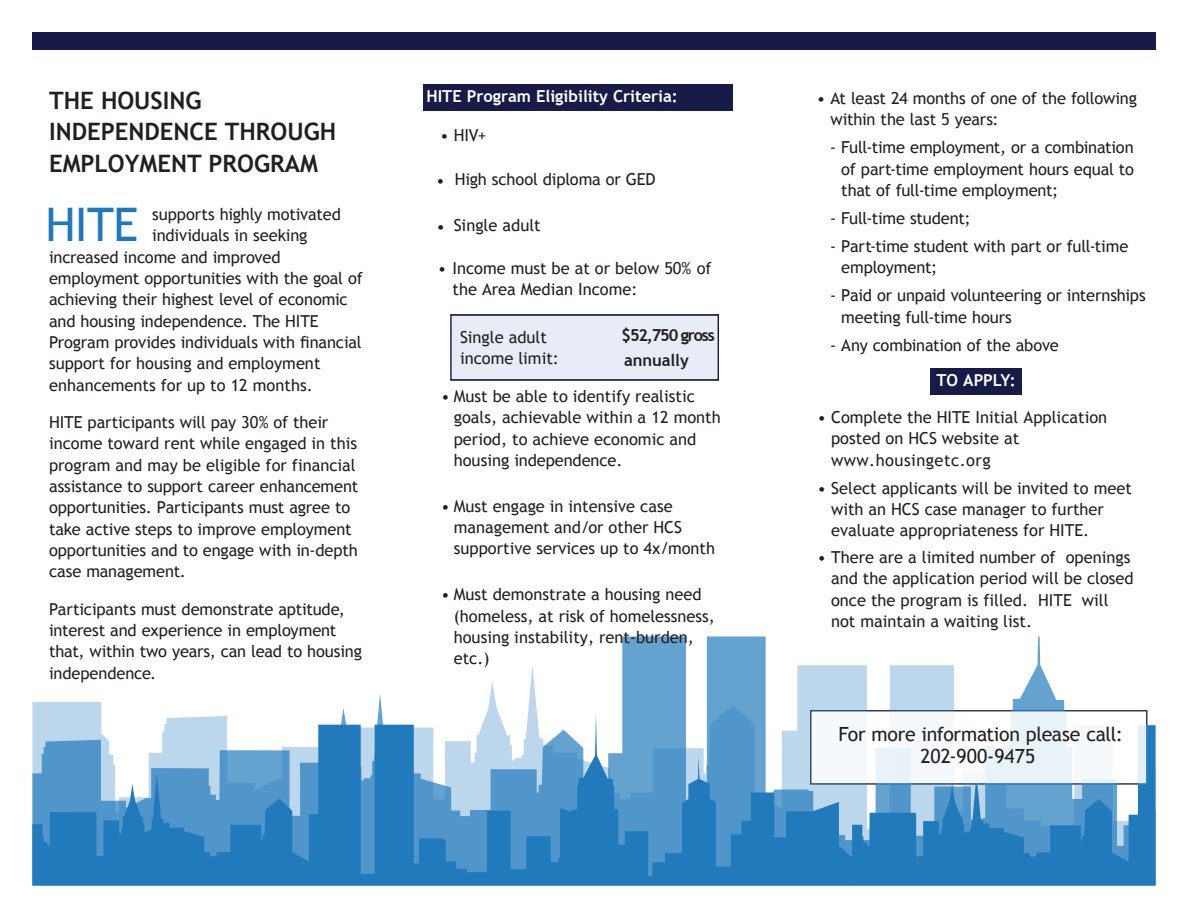
<style>
.page{position:relative;width:1188px;height:918px;background:#fff}
.page>*{position:absolute;margin:0;border:0;box-sizing:border-box;transform-origin:0 0}
.t1{font:46.2px "Trebuchet MS";color:#1e79bc}
.t2{font:700 24px/31.5px "Trebuchet MS";color:#231f20}
.t3{font:19.5px/21.8px "Trebuchet MS";letter-spacing:-.01em;color:#231f20;text-align:center}
.t4{font:16.5px/21.3px "Trebuchet MS";color:#231f20}
.t5{font:700 16.5px "Trebuchet MS";color:#fff}
.t6{font:700 16.5px/25.7px "Trebuchet MS";letter-spacing:-.075em;color:#231f20}
.t7{font:700 16.5px "Trebuchet MS";letter-spacing:-.01em;color:#fff}
.s1{font-style:inherit}
</style>
<div class="page">
<svg style="left:622px;top:636px;width:419px;height:29px"></svg>
<div style="left:450px;top:314px;width:269px;height:67px;background:#e7ecf6;border:2px solid #181b48"></div>
<div style="left:423px;top:85px;width:310px;height:26px;background:#181b48"></div>
<svg style="left:32px;top:665px;width:1124px;height:220px"></svg>
<div style="left:32px;top:32px;width:1124px;height:18px;background:#181b48"></div>
<div style="left:810px;top:710px;width:338px;height:75px;background:linear-gradient(to right,#f5f9fc,#f4f8fb);border:2px solid #181b48"></div>
<div style="left:931px;top:368px;width:91px;height:26px;background:#181b48"></div>
<div style="left:6px;top:652px;width:164px;height:50px;background:#fff"></div>
<h2 class="t2" style="left:49px;top:85px;width:289px">THE HOUSING<br>INDEPENDENCE THROUGH<br>EMPLOYMENT PROGRAM</h2>
<h1 class="t1" style="left:46px;top:198px;width:94px">HITE</h1>
<p class="t4" style="left:152px;top:204px;width:190px">supports highly motivated</p>
<p class="t4" style="left:152px;top:225px;width:157px">individuals in seeking</p>
<p class="t4" style="left:49px;top:247px;width:233px">increased income and improved</p>
<p class="t4" style="left:49px;top:268px;width:315px">employment opportunities with the goal of</p>
<p class="t4" style="left:49px;top:289px;width:300px">achieving their highest level of economic</p>
<p class="t4" style="left:49px;top:310px;width:271px">and housing independence. The HITE</p>
<p class="t4" style="left:49px;top:332px;width:314px">Program provides individuals with financial</p>
<p class="t4" style="left:49px;top:353px;width:273px">support for housing and employment</p>
<p class="t4" style="left:49px;top:374px;width:265px">enhancements for up to 12 months.</p>
<p class="t4" style="left:49px;top:412px;width:311px">HITE participants will pay 30% of their income toward rent while engaged in this program and may be eligible for financial assistance to support career enhancement opportunities. Participants must agree to take active steps to improve employment opportunities and to engage with in-depth case management.</p>
<p class="t4" style="left:49px;top:598px;width:315px">Participants must demonstrate aptitude, interest and experience in employment that, within two years, can lead to housing independence.</p>
<p class="t5" style="left:426px;top:86px;width:253px"><span class="s1">HITE</span> Program Eligibility Criteria<span class="s1">:</span></p>
<p class="t4" style="left:440px;top:125px;width:48px">• HIV+</p>
<p class="t4" style="left:436px;top:170px;width:10px">•</p>
<p class="t4" style="left:455px;top:168px;width:202px">High school diploma or GED</p>
<p class="t4" style="left:454px;top:215px;width:89px">Single adult</p>
<p class="t4" style="left:453px;top:258px;width:260px;text-indent:-15px">• I ncome must be at or below 50% of the Area Median Income:</p>
<p class="t4" style="left:460px;top:326px;width:100px">Single adult income limit:</p>
<p class="t6" style="left:622px;top:322px;width:95px">$52,750 gross a<span class="s1">nnually</span></p>
<p class="t4" style="left:454px;top:386px;width:269px;text-indent:-13px">• Must be able to identify realistic goals, achievable within a 12 month period, to achieve economic and housing independence.</p>
<p class="t4" style="left:454px;top:496px;width:263px;text-indent:-13px">• Must engage in intensive case management and/or other HCS supportive services up to 4x/month</p>
<p class="t4" style="left:454px;top:584px;width:263px;text-indent:-13px">• Must demonstrate a housing need (homeless, at risk of homelessness, housing instability, rent-burden, etc.)</p>
<p class="t4" style="left:437px;top:216px;width:10px">•</p>
<p class="t4" style="left:830px;top:88px;width:308px;text-indent:-14px">• At least 24 months of one of the following within the last 5 years:</p>
<p class="t4" style="left:841px;top:137px;width:294px;text-align:justify;text-indent:-11px">- Full-time employment, or a combination of part-time employment hours equal to that of full-time employment;</p>
<p class="t4" style="left:830px;top:208px;width:142px">- Full-time student;</p>
<p class="t4" style="left:841px;top:236px;width:289px;text-indent:-11px">- Part-time student with part or full-time employment;</p>
<p class="t4" style="left:841px;top:285px;width:306px;text-indent:-11px">- Paid or unpaid volunteering or internships meeting full-time hours</p>
<p class="t4" style="left:830px;top:334px;width:230px">- Any combination of the above</p>
<p class="t7" style="left:937px;top:369px;width:81px">TO APPLY:</p>
<p class="t4" style="left:831px;top:407px;width:278px;text-indent:-14px">• Complete the HITE Initial Application posted on HCS website at www.housingetc.org</p>
<p class="t4" style="left:831px;top:477px;width:302px;text-indent:-14px">• Select applicants will be invited to meet with an HCS case manager to further evaluate appropriateness for HITE.</p>
<p class="t4" style="left:831px;top:547px;width:304px;text-indent:-14px">• There are a limited number of openings and the application period will be closed once the program is filled. HITE will not maintain a waiting list.</p>
<p class="t3" style="left:838px;top:723px;width:286px">For more information please call:<br>202-900-9475</p>
</div>
